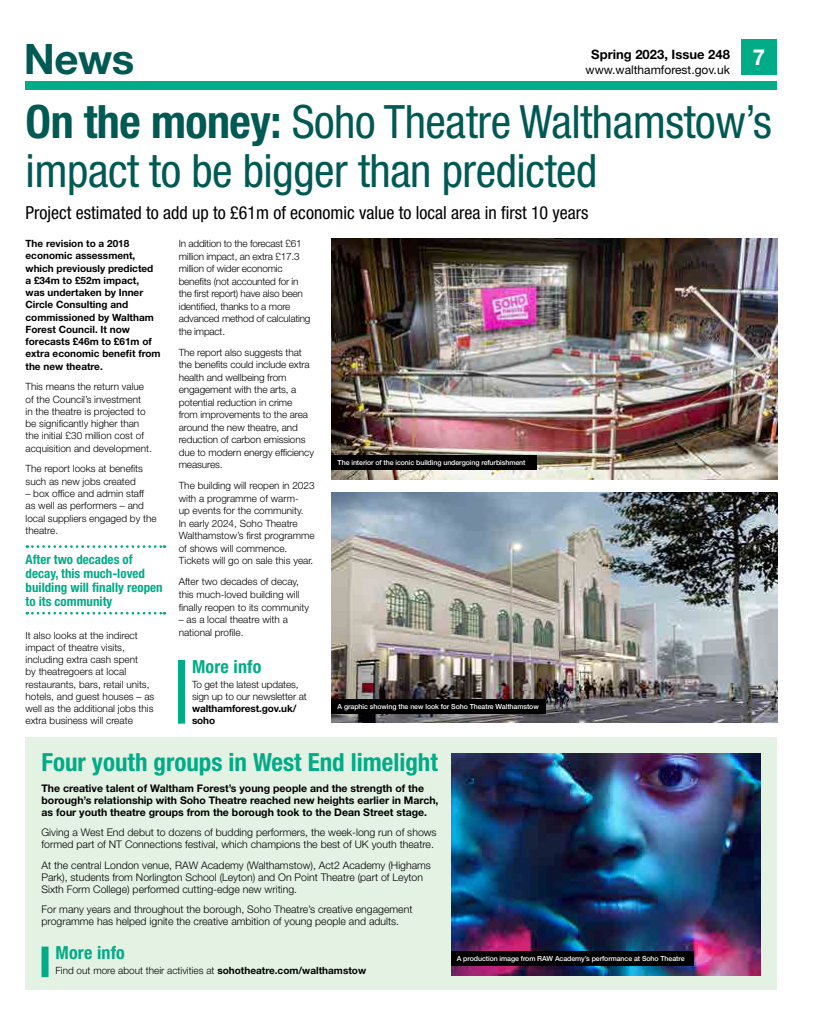
<style>
.page{position:relative;width:820px;height:1021px;background:#fff}
.page>*{position:absolute;margin:0;border:0;box-sizing:border-box;transform-origin:0 0}
.NEW_Body_Copy_Left{font:condensed 46px/49px "Helvetica Neue LT Std";letter-spacing:-.01em;color:#005953}
.t1{font:700 42px "Helvetica Neue LT Std";color:#005953}
.NEW_Body_Copy_Left-2{font:700 condensed 25px "Helvetica Neue LT Std";color:#00ab87}
.t2{font:condensed 18px "Helvetica Neue LT Std";color:#000}
.t3{font:700 condensed 18px "Helvetica Neue LT Std";letter-spacing:.01em;color:#00ac87}
.NEW_QUOTE_SMALLER{font:700 condensed 13px/14px "Helvetica Neue LT Std";color:#00ab87}
.t4{font:700 13px "Helvetica Neue LT Std";color:#000}
.t5{font:12px "Helvetica Neue LT Std";color:#000}
.NEW_Body_Copy_Left-3{font:300 10.5px/12px "Helvetica Neue LT Std";color:#000}
.NEW_Body_Copy_Left-4{font:700 10.5px/12px "Helvetica Neue LT Std";color:#000}
.NEW_Body_Copy_Left-5{font:300 10px/12.5px "Helvetica Neue LT Std";color:#000}
.NEW_Body_Copy_Left-6{font:700 10px/12.3px "Helvetica Neue LT Std";color:#000}
.NEW_Body_Copy_Left-7{font:300 10px/12.5px "Helvetica Neue LT Std";letter-spacing:-.02em;color:#000}
.t6{font:500 7px "Helvetica Neue LT Std";letter-spacing:-.01em;color:#fff}
.s1{font-size:22px;color:#fff}
.s2{font-weight:700}
</style>
<div class="page">
<div style="left:740px;top:39px;width:36px;height:35px;background:#00ac87"></div>
<div style="left:25px;top:82px;width:751px;height:8px;background:#00ac87"></div>
<div style="left:26px;top:737px;width:751px;height:252px;background:#e4f2e4"></div>
<svg style="left:27px;top:545px;width:138px;height:3px"></svg>
<svg style="left:27px;top:612px;width:138px;height:2px"></svg>
<div style="left:178px;top:660px;width:7px;height:63px;background:#00ab87"></div>
<div style="left:41px;top:946px;width:7px;height:31px;background:#00ab87"></div>
<img style="left:332px;top:239px;width:445px;height:240px">
<img style="left:332px;top:492px;width:445px;height:230px">
<div style="left:332px;top:456px;width:204px;height:14px;background:#000"></div>
<div style="left:332px;top:699px;width:213px;height:14px;background:#000"></div>
<img style="left:451px;top:753px;width:309px;height:222px">
<div style="left:451px;top:951px;width:242px;height:15px;background:#000"></div>
<h2 class="t1" style="left:24px;top:33px;width:112px">News</h2>
<h3 class="t4" style="left:591px;top:46px;width:175px">Spring 2023, Issue 248 <span class="s1">7</span></h3>
<p class="NEW_Body_Copy_Left" style="left:26px;top:97px;width:747px"><span class="s2">On the money:</span> Soho Theatre Walthamstow’s impact to be bigger than predicted</p>
<p class="t2" style="left:26px;top:202px;width:564px">Project estimated to add up to £61m of economic value to local area in first 10 years</p>
<p class="NEW_Body_Copy_Left-6" style="left:26px;top:237px;width:136px">The revision to a 2018 economic assessment, which previously predicted a £34m to £52m impact, was undertaken by Inner<br>Circle Consulting and commissioned by Waltham<br>Forest Council. It now forecasts £46m to £61m of extra economic benefit from the new theatre.</p>
<p class="NEW_Body_Copy_Left-5" style="left:26px;top:380px;width:128px">This means the return value of the Council’s investment<br>in the theatre is projected to be significantly higher than the initial £30 million cost of acquisition and development.</p>
<p class="NEW_Body_Copy_Left-5" style="left:26px;top:462px;width:119px">The report looks at benefits such as new jobs created</p>
<p class="NEW_Body_Copy_Left-5" style="left:26px;top:487px;width:132px">– box office and admin staff as well as performers – and local suppliers engaged by the theatre.</p>
<p class="t5" style="left:585px;top:63px;width:146px">www.walthamforest.gov.uk</p>
<p class="NEW_Body_Copy_Left-7" style="left:179px;top:237px;width:133px">In addition to the forecast £61 million impact, an extra £17.3 million of wider economic benefits (not accounted for in the first report) have also been identified, thanks to a more advanced method of calculating the impact.</p>
<p class="NEW_Body_Copy_Left-5" style="left:179px;top:346px;width:137px">The report also suggests that the benefits could include extra health and wellbeing from engagement with the arts, a potential reduction in crime<br>from improvements to the area around the new theatre, and reduction of carbon emissions due to modern energy efficiency measures.</p>
<p class="NEW_Body_Copy_Left-5" style="left:179px;top:479px;width:137px">The building will reopen in 2023 with a programme of warm-<br>up events for the community.<br>In early 2024, Soho Theatre<br>Walthamstow’s first programme of shows will commence.<br>Tickets will go on sale this year.</p>
<p class="NEW_Body_Copy_Left-5" style="left:179px;top:575px;width:132px">After two decades of decay, this much-loved building will finally reopen to its community</p>
<p class="NEW_Body_Copy_Left-5" style="left:179px;top:613px;width:111px">– as a local theatre with a national profile.</p>
<p class="t6" style="left:337px;top:458px;width:189px">The interior of the iconic building undergoing refurbishment</p>
<p class="NEW_QUOTE_SMALLER" style="left:26px;top:551px;width:139px">After two decades of decay, this much-loved building will finally reopen to its community</p>
<p class="NEW_Body_Copy_Left-5" style="left:26px;top:628px;width:130px">It also looks at the indirect impact of theatre visits, including extra cash spent<br>by theatregoers at local restaurants, bars, retail units, hotels, and guest houses – as well as the additional jobs this extra business will create</p>
<p class="t3" style="left:192px;top:655px;width:71px">More info</p>
<p class="NEW_Body_Copy_Left-5" style="left:192px;top:677px;width:116px;line-height:12px">To get the latest updates, sign up to our newsletter at <span class="s2">walthamforest.gov.uk/ soho</span></p>
<p class="t6" style="left:337px;top:702px;width:202px">A graphic showing the new look for Soho Theatre Walthamstow</p>
<p class="NEW_Body_Copy_Left-2" style="left:41px;top:747px;width:397px">Four youth groups in West End limelight</p>
<p class="NEW_Body_Copy_Left-4" style="left:41px;top:781px;width:398px">The creative talent of Waltham Forest’s young people and the strength of the borough’s relationship with Soho Theatre reached new heights earlier in March, as four youth theatre groups from the borough took to the Dean Street stage.</p>
<p class="NEW_Body_Copy_Left-3" style="left:41px;top:826px;width:396px">Giving a West End debut to dozens of budding performers, the week-long run of shows formed part of NT Connections festival, which champions the best of UK youth theatre.</p>
<p class="NEW_Body_Copy_Left-3" style="left:41px;top:859px;width:391px">At the central London venue, RAW Academy (Walthamstow), Act2 Academy (Highams<br>Park), students from Norlington School (Leyton) and On Point Theatre (part of Leyton<br>Sixth Form College) performed cutting-edge new writing.</p>
<p class="NEW_Body_Copy_Left-3" style="left:41px;top:903px;width:372px">For many years and throughout the borough, Soho Theatre’s creative engagement programme has helped ignite the creative ambition of young people and adults.</p>
<p class="t3" style="left:55px;top:942px;width:71px">More info</p>
<p class="NEW_Body_Copy_Left-5" style="left:55px;top:964px;width:312px">Find out more about their activities at <span class="s2">sohotheatre.com/walthamstow</span></p>
<p class="t6" style="left:456px;top:954px;width:229px">A production image from RAW Academy’s performance at Soho Theatre</p>
</div>
